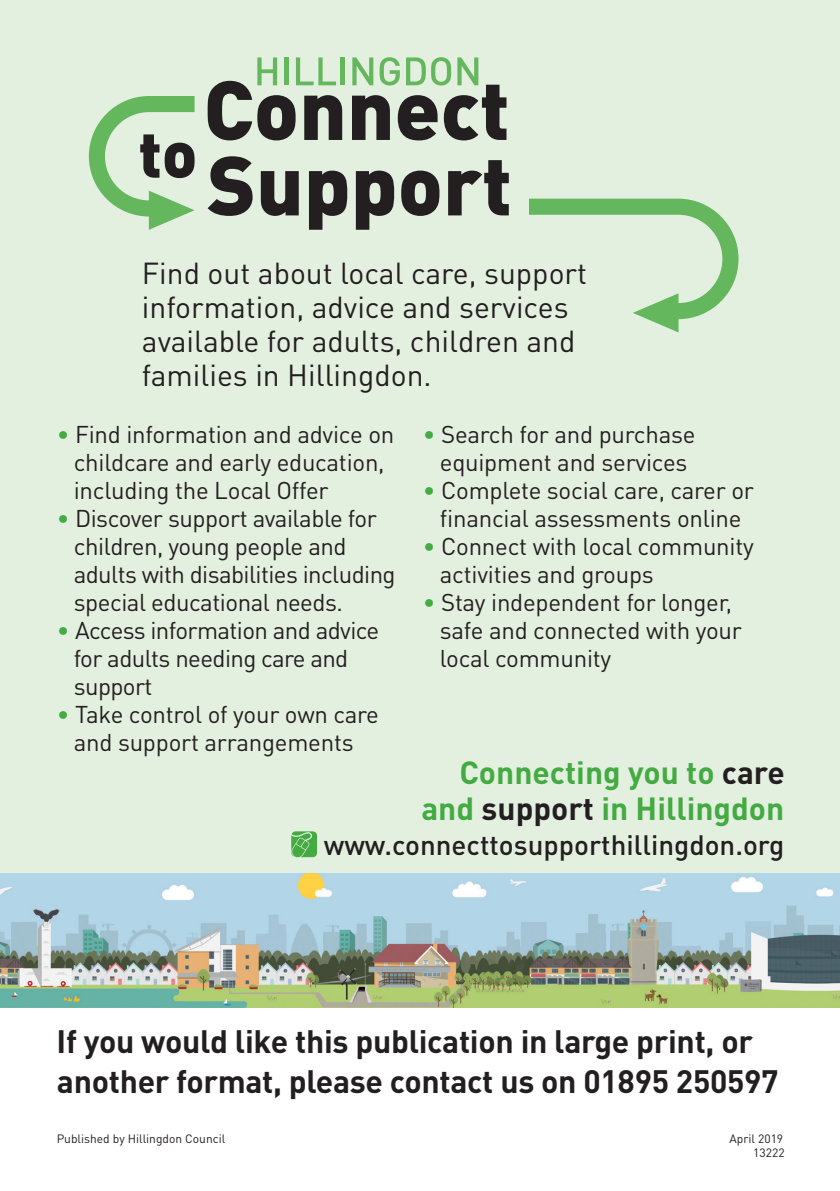
<style>
.page{position:relative;width:840px;height:1191px;background:#fff}
.page>*{position:absolute;margin:0;border:0;box-sizing:border-box;transform-origin:0 0}
.translation_service{font:700 32px/40px "DINOT";letter-spacing:-.01em;color:#231f20}
.Heading{font:700 31.6px/35.6px "DINOT";color:#44aa42;text-align:right}
.t1{font:30px/34px "DINOT";color:#231f20}
.Body_text{font:500 27.8px "DINOT";color:#231f20}
.t2{font:24px "DINOT";letter-spacing:-.01em;color:#231f20}
.imprint{font:12px/14px "DINOT";color:#231f20;text-align:right}
.s1{color:#44aa42}
.s2{color:#231f20}
</style>
<div class="page">
<div style="left:0;top:0;width:839px;height:971px;background:#e3f0e0"></div>
<img style="left:0;top:873px;width:839px;height:134px">
<svg style="left:291px;top:831px;width:26px;height:26px"></svg>
<svg style="left:529px;top:199px;width:209px;height:133px"></svg>
<svg style="left:207px;top:156px;width:45px;height:60px"></svg>
<svg style="left:261px;top:171px;width:37px;height:45px"></svg>
<svg style="left:309px;top:171px;width:38px;height:59px"></svg>
<svg style="left:355px;top:171px;width:39px;height:59px"></svg>
<svg style="left:401px;top:171px;width:38px;height:45px"></svg>
<svg style="left:448px;top:160px;width:60px;height:55px"></svg>
<svg style="left:89px;top:96px;width:105px;height:134px"></svg>
<svg style="left:207px;top:57px;width:135px;height:83px"></svg>
<div style="left:340px;top:57px;width:5px;height:28px;background:#65b75d"></div>
<svg style="left:352px;top:57px;width:154px;height:83px"></svg>
<p class="t1" style="left:142px;top:255px;width:446px">Find out about local care, support information, advice and services available for adults, children and families in Hillingdon.</p>
<p class="t2" style="left:57px;top:418px;width:339px"><span class="s1">•</span> Find information and advice on</p>
<p class="t2" style="left:74px;top:446px;width:312px">childcare and early education,</p>
<p class="t2" style="left:74px;top:474px;width:256px">including the Local Offer</p>
<p class="t2" style="left:57px;top:502px;width:321px"><span class="s1">•</span> Discover support available for</p>
<p class="t2" style="left:74px;top:530px;width:274px">children, young people and</p>
<p class="t2" style="left:74px;top:558px;width:323px">adults with disabilities including</p>
<p class="t2" style="left:74px;top:586px;width:271px">special educational needs.</p>
<p class="t2" style="left:57px;top:614px;width:324px"><span class="s1">•</span> Access information and advice</p>
<p class="t2" style="left:74px;top:642px;width:276px">for adults needing care and</p>
<p class="t2" style="left:74px;top:670px;width:80px">support</p>
<p class="t2" style="left:57px;top:698px;width:323px"><span class="s1">•</span> Take control of your own care</p>
<p class="t2" style="left:74px;top:726px;width:281px">and support arrangements</p>
<p class="t2" style="left:422px;top:418px;width:274px"><span class="s1">•</span> Search for and purchase</p>
<p class="t2" style="left:439px;top:446px;width:249px">equipment and services</p>
<p class="t2" style="left:422px;top:474px;width:332px"><span class="s1">•</span> Complete social care, carer or</p>
<p class="t2" style="left:439px;top:502px;width:303px">financial assessments online</p>
<p class="t2" style="left:422px;top:530px;width:332px"><span class="s1">•</span> Connect with local community</p>
<p class="t2" style="left:439px;top:558px;width:215px">activities and groups</p>
<p class="t2" style="left:422px;top:586px;width:310px"><span class="s1">•</span> Stay independent for longer,</p>
<p class="t2" style="left:439px;top:614px;width:303px">safe and connected with your</p>
<p class="t2" style="left:439px;top:642px;width:173px">local community</p>
<p class="Heading" style="left:421px;top:753px;width:365px">Connecting you to <span class="s2">care </span>and <span class="s2">support</span> in Hillingdon</p>
<p class="Body_text" style="left:323px;top:826px;width:462px">www.connecttosupporthillingdon.org</p>
<p class="translation_service" style="left:57px;top:1020px;width:723px">If you would like this publication in large print, or another format, please contact us on 01895 250597</p>
<p class="imprint" style="left:57px;top:1131px;width:170px">Published by Hillingdon Council</p>
<p class="imprint" style="left:729px;top:1131px;width:56px">April 2019<br>13222</p>
</div>
